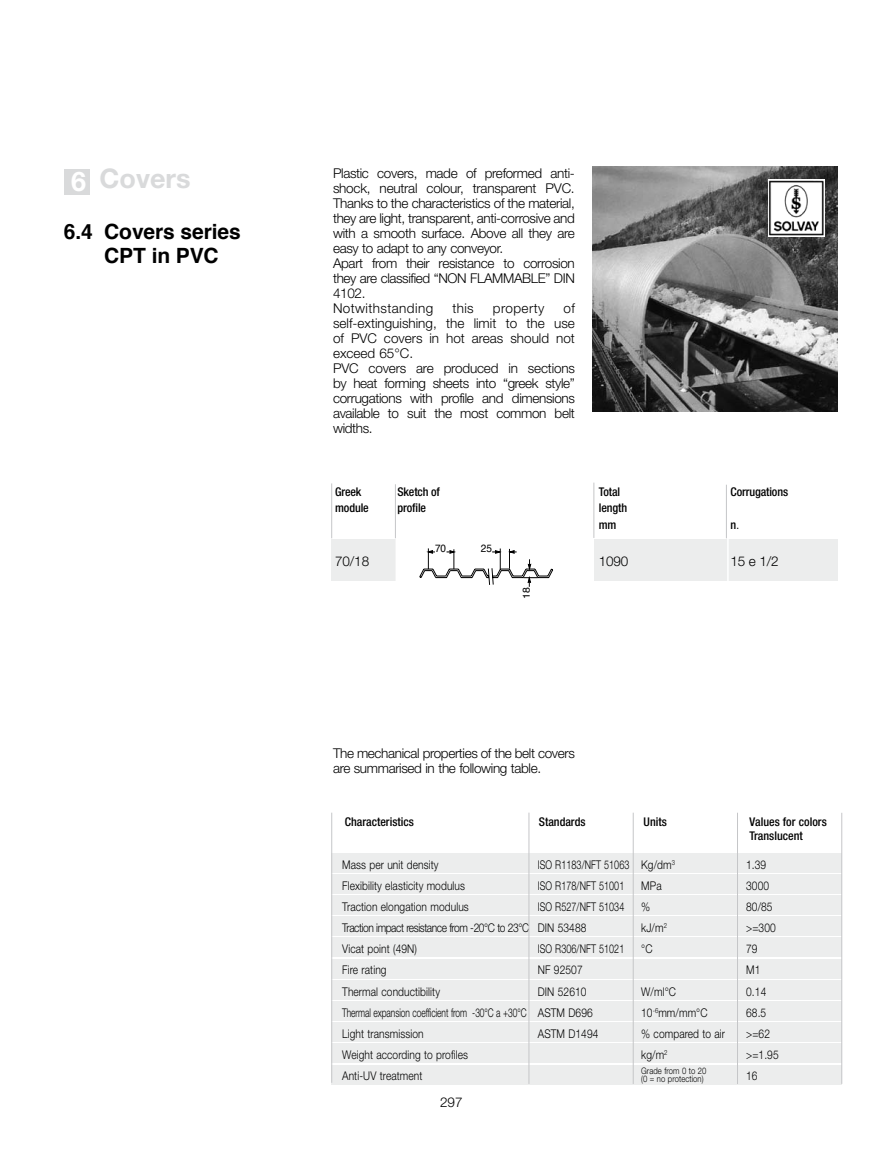
<style>
.page{position:relative;width:893px;height:1149px;background:#fff}
.page>*{position:absolute;margin:0;border:0;box-sizing:border-box;transform-origin:0 0}
.t1{font:700 27px "Helvetica Neue";color:#d9dadb}
.t2{font:700 21px/24px "Helvetica";letter-spacing:-.005em;color:#000}
.t3{font:300 13.5px/15px "Helvetica Neue";letter-spacing:-.025em;color:#000}
.t4{font:300 13.5px "Helvetica Neue";letter-spacing:.03em;color:#000}
.t5{font:300 12px "Helvetica Neue";letter-spacing:.01em;color:#000;scale:.85 1}
.t6{font:500 condensed 12px/14.4px "Helvetica Neue";letter-spacing:-.005em;color:#000}
.t7{font:300 12px "Helvetica Neue";letter-spacing:.01em;color:#000;scale:.75 1}
.t8{font:300 12px "Helvetica Neue";letter-spacing:.01em;color:#000;scale:.7 1}
.t9{font:300 12px "Helvetica Neue";letter-spacing:-.04em;color:#000;scale:.85 1}
.t10{font:10.65px "Helvetica";color:#000;scale:.94 1}
.t11{font:9.9px "Helvetica";color:#000;scale:1.06 1}
.t12{font:300 9px "Helvetica Neue";letter-spacing:.01em;color:#000;scale:.85 1}
.t13{font:8.25px "Helvetica";color:#4e4d4f;scale:.94 1}
.s1{color:#fff}
.s2{font-weight:300;font-stretch:normal}
.s3{color:#000}
</style>
<div class="page">
<div style="left:64px;top:169px;width:25px;height:26px;background:#d9dadb"></div>
<img style="left:593px;top:167px;width:245px;height:245px">
<div style="left:332px;top:853px;width:510px;height:19px;background:#eceded"></div>
<div style="left:332px;top:874px;width:510px;height:19px;background:#eceded"></div>
<div style="left:332px;top:895px;width:510px;height:19px;background:#eceded"></div>
<div style="left:332px;top:916px;width:510px;height:19px;background:#eceded"></div>
<div style="left:332px;top:937px;width:510px;height:19px;background:#eceded"></div>
<div style="left:332px;top:958px;width:510px;height:19px;background:#eceded"></div>
<div style="left:332px;top:979px;width:510px;height:19px;background:#eceded"></div>
<div style="left:332px;top:1000px;width:510px;height:20px;background:#eceded"></div>
<div style="left:332px;top:1022px;width:510px;height:19px;background:#eceded"></div>
<div style="left:332px;top:1043px;width:510px;height:19px;background:#eceded"></div>
<div style="left:332px;top:1064px;width:510px;height:19px;background:#eceded"></div>
<hr style="left:529px;top:812px;width:1px;height:271px;background:#c5c6c8">
<hr style="left:633px;top:812px;width:1px;height:271px;background:#c5c6c8">
<hr style="left:737px;top:812px;width:1px;height:271px;background:#c5c6c8">
<hr style="left:331px;top:812px;width:1px;height:270px;background:#c5c6c8">
<hr style="left:841px;top:812px;width:1px;height:271px;background:#c5c6c8">
<div style="left:595px;top:538px;width:243px;height:42px;background:#eceded"></div>
<div style="left:332px;top:538px;width:64px;height:42px;background:#eceded"></div>
<hr style="left:331px;top:483px;width:1px;height:55px;background:#c5c6c8">
<hr style="left:395px;top:484px;width:1px;height:54px;background:#c5c6c8">
<hr style="left:594px;top:482px;width:1px;height:55px;background:#c5c6c8">
<hr style="left:726px;top:484px;width:1px;height:54px;background:#c5c6c8">
<hr style="left:727px;top:538px;width:2px;height:57px;background:#fff">
<svg style="left:419px;top:548px;width:134px;height:38px"></svg>
<img style="left:768px;top:179px;width:57px;height:57px">
<h1 class="t1" style="left:71px;top:161px;width:121px"><span class="s1">66</span> Covers</h1>
<h2 class="t2" style="left:104px;top:218px;width:138px;text-indent:-40px">6.4 Covers series<br>CPT in PVC</h2>
<p class="t3" style="left:333px;top:165px;width:243px">Plastic covers, made of preformed anti&shy;shock, neutral colour, transparent PVC.<br>Thanks to the characteristics of the material, they are light, transparent, anti-corrosive and with a smooth surface. Above all they are easy to adapt to any conveyor.<br>Apart from their resistance to corrosion they are classified “NON FLAMMABLE” DIN 4102.<br>Notwithstanding</p>
<p class="t3" style="left:333px;top:300px;width:243px;text-indent:230px">of self-extinguishing, the limit to the use of PVC covers in hot areas should not exceed 65°C.<br>PVC covers are produced in sections by heat forming sheets into “greek style” corrugations with profile and dimensions available to suit the most common belt widths.</p>
<p class="t3" style="left:452px;top:300px;width:23px">this</p>
<p class="t4" style="left:493px;top:300px;width:53px">property</p>
<p class="t6" style="left:335px;top:484px;width:28px">Greek</p>
<p class="t6" style="left:397px;top:484px;width:44px">Sketch of</p>
<p class="t6" style="left:599px;top:484px;width:23px">Total</p>
<p class="t6" style="left:731px;top:484px;width:59px">Corrugations</p>
<p class="t6" style="left:335px;top:500px;width:35px">module</p>
<p class="t6" style="left:397px;top:500px;width:30px">profile</p>
<p class="t6" style="left:599px;top:499px;width:30px;line-height:16.4px">length mm</p>
<p class="t6" style="left:731px;top:517px;width:10px">n<span class="s2">.</span></p>
<p class="t10" style="left:435px;top:539px;width:13px">70</p>
<p class="t10" style="left:481px;top:539px;width:13px">25</p>
<p class="t3" style="left:335px;top:552px;width:35px">70/18</p>
<p class="t3" style="left:599px;top:552px;width:31px">1090</p>
<p class="t3" style="left:731px;top:552px;width:50px">15 e 1/2</p>
<p class="t11" style="left:518px;top:599px;width:13px;rotate:-90deg">18</p>
<p class="t3" style="left:333px;top:745px;width:243px">The mechanical properties of the belt covers are summarised in the following table.</p>
<p class="t6" style="left:345px;top:813px;width:71px">Characteristics</p>
<p class="t6" style="left:539px;top:813px;width:48px">Standards</p>
<p class="t6" style="left:644px;top:813px;width:25px">Units</p>
<p class="t6" style="left:750px;top:813px;width:79px">Values for colors<br>Translucent</p>
<p class="t5" style="left:342px;top:857px;width:115px">Mass per unit density</p>
<p class="t7" style="left:538px;top:857px;width:184px">ISO R1183/NFT 51063 Kg/dm<sup>3</sup></p>
<p class="t5" style="left:746px;top:857px;width:25px">1.39</p>
<p class="t5" style="left:342px;top:878px;width:146px">Flexibility elasticity modulus</p>
<p class="t7" style="left:538px;top:878px;width:117px">ISO R178/NFT 51001</p>
<p class="t5" style="left:641px;top:878px;width:26px">MPa</p>
<p class="t5" style="left:746px;top:878px;width:29px">3000</p>
<p class="t5" style="left:342px;top:899px;width:150px">Traction elongation modulus</p>
<p class="t7" style="left:538px;top:899px;width:117px">ISO R527/NFT 51034</p>
<p class="t5" style="left:641px;top:899px;width:12px">%</p>
<p class="t5" style="left:746px;top:899px;width:33px">80/85</p>
<p class="t9" style="left:342px;top:920px;width:289px">Traction impact resistance from -20°C to 23°C DIN 53488</p>
<p class="t5" style="left:641px;top:920px;width:32px">kJ/m<sup>2</sup></p>
<p class="t5" style="left:746px;top:920px;width:36px">&gt;=300</p>
<p class="t5" style="left:342px;top:941px;width:90px">Vicat point (49N)</p>
<p class="t7" style="left:538px;top:941px;width:117px">ISO R306/NFT 51021</p>
<p class="t5" style="left:641px;top:941px;width:15px">°C</p>
<p class="t5" style="left:746px;top:941px;width:15px">79</p>
<p class="t5" style="left:342px;top:962px;width:54px">Fire rating</p>
<p class="t5" style="left:538px;top:962px;width:54px">NF 92507</p>
<p class="t5" style="left:746px;top:962px;width:18px">M1</p>
<p class="t5" style="left:342px;top:983px;width:117px">Thermal conductibility</p>
<p class="t5" style="left:538px;top:983px;width:59px">DIN 52610</p>
<p class="t5" style="left:641px;top:983px;width:42px">W/ml°C</p>
<p class="t5" style="left:746px;top:983px;width:25px">0.14</p>
<p class="t8" style="left:342px;top:1004px;width:359px">Thermal expansion coefficient from -30°C a +30°C ASTM D696</p>
<p class="t5" style="left:641px;top:1004px;width:80px">10<sup>-6</sup>mm/mm°C</p>
<p class="t5" style="left:746px;top:1004px;width:25px">68.5</p>
<p class="t5" style="left:342px;top:1025px;width:97px">Light transmission</p>
<p class="t5" style="left:538px;top:1025px;width:73px">ASTM D1494</p>
<p class="t5" style="left:641px;top:1025px;width:100px">% compared to air</p>
<p class="t5" style="left:746px;top:1025px;width:30px">&gt;=62</p>
<p class="t5" style="left:342px;top:1046px;width:150px">Weight according to profiles</p>
<p class="t5" style="left:641px;top:1046px;width:33px">kg/m<sup>2</sup></p>
<p class="t5" style="left:746px;top:1046px;width:40px">&gt;=1.95</p>
<p class="t5" style="left:342px;top:1067px;width:96px">Anti-UV treatment</p>
<p class="t12" style="left:641px;top:1065px;width:78px">Grade from 0 to 20</p>
<p class="t5" style="left:746px;top:1067px;width:15px">16</p>
<p class="t13" style="left:473px;top:1002px;width:92px">useful length <span class="s3">~ 1050 mm</span></p>
<p class="t12" style="left:641px;top:1072px;width:75px">(0 = no protection)</p>
<p class="t3" style="left:440px;top:1094px;width:24px">297</p>
</div>
